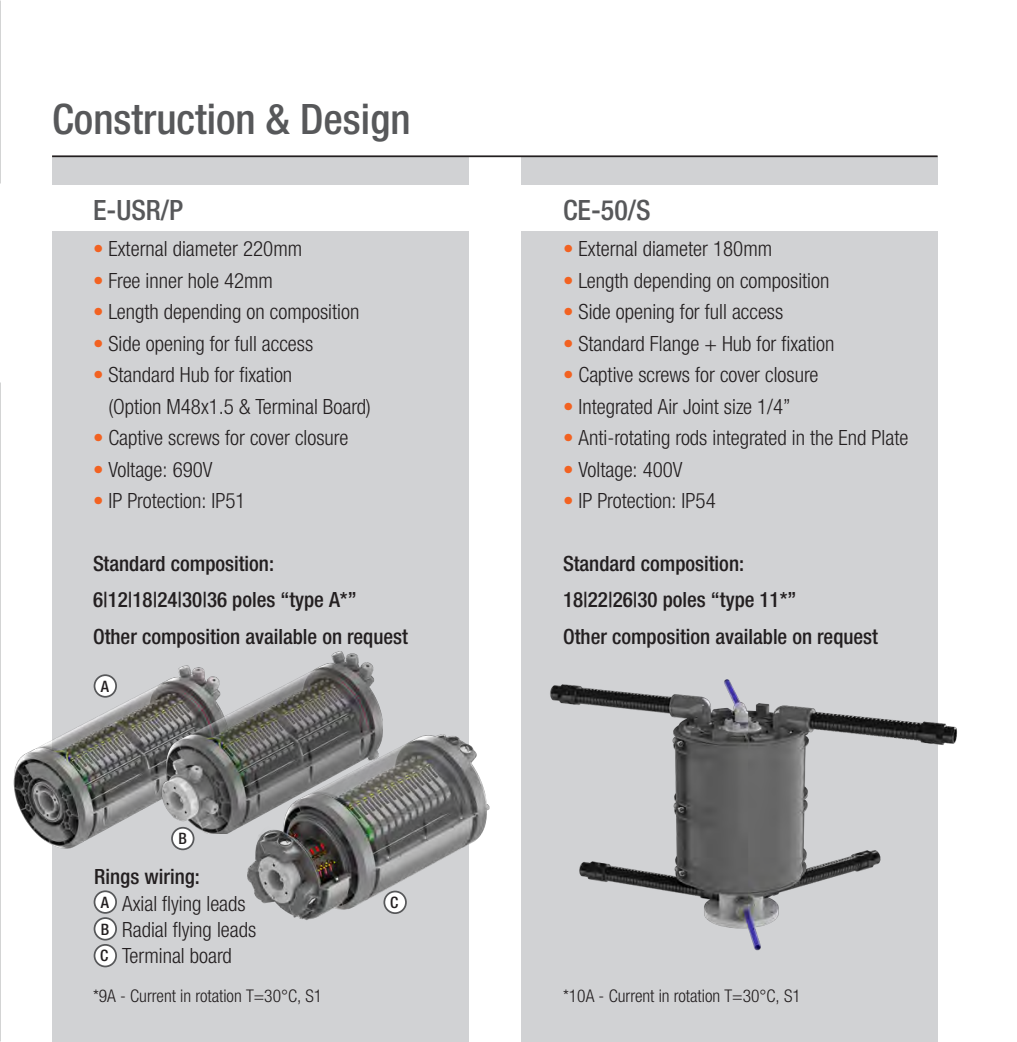
<style>
.page{position:relative;width:1017px;height:1042px;background:#fff}
.page>*{position:absolute;margin:0;border:0;box-sizing:border-box;transform-origin:0 0}
.t1{font:500 condensed 42px "Helvetica Neue LTW1 G";color:#57585a}
.t2{font:500 condensed 28px "Helvetica Neue LTW1 G";color:#57585a}
.t3{font:300 condensed 21px/26.2px "Helvetica Neue LTW1 G";color:#231f20}
.t4{font:500 condensed 21px/36.4px "Helvetica Neue LTW1 G";color:#231f20}
.t5{font:300 condensed 17.5px "Helvetica Neue LTW1 G";color:#231f20}
.t6{font:500 condensed 15.75px "Helvetica Neue LTW1 G";color:#231f20}
.s1{color:#f26221}
</style>
<div class="page">
<div style="left:52px;top:156px;width:417px;height:886px;background:#d1d2d4"></div>
<div style="left:521px;top:156px;width:417px;height:886px;background:#d1d2d4"></div>
<div style="left:25px;top:185px;width:992px;height:45px;background:#fff"></div>
<hr style="left:52px;top:155px;width:886px;height:2px;background:#231f20">
<img style="left:550px;top:679px;width:407px;height:272px">
<img style="left:0;top:652px;width:195px;height:198px">
<img style="left:145px;top:651px;width:231px;height:183px">
<img style="left:248px;top:697px;width:242px;height:223px">
<div style="left:95px;top:891px;width:21px;height:22px;background:#fff;border-radius:50%"></div>
<div style="left:94px;top:890px;width:23px;height:24px;border:2px solid #57585a;border-radius:50%"></div>
<div style="left:95px;top:675px;width:21px;height:22px;background:#fff;border-radius:50%"></div>
<div style="left:94px;top:674px;width:23px;height:23px;border:2px solid #57585a;border-radius:50%"></div>
<div style="left:95px;top:918px;width:21px;height:21px;background:#fff;border-radius:50%"></div>
<div style="left:94px;top:917px;width:23px;height:23px;border:2px solid #57585a;border-radius:50%"></div>
<div style="left:172px;top:828px;width:22px;height:21px;background:#fff;border-radius:50%"></div>
<div style="left:171px;top:827px;width:23px;height:23px;border:2px solid #57585a;border-radius:50%"></div>
<div style="left:95px;top:945px;width:21px;height:21px;background:#fff;border-radius:50%"></div>
<div style="left:94px;top:944px;width:23px;height:23px;border:2px solid #57585a;border-radius:50%"></div>
<div style="left:384px;top:891px;width:22px;height:22px;background:#fff;border-radius:50%"></div>
<div style="left:383px;top:890px;width:24px;height:24px;border:2px solid #57585a;border-radius:50%"></div>
<h1 class="t1" style="left:52px;top:94px;width:360px">Construction &amp; Design</h1>
<h2 class="t2" style="left:93px;top:193px;width:92px">E-USR/P</h2>
<p class="t3" style="left:93px;top:236px;width:211px"><span class="s1">•</span> External diameter 220mm</p>
<p class="t3" style="left:93px;top:267px;width:182px"><span class="s1">•</span> Free inner hole 42mm</p>
<p class="t3" style="left:93px;top:299px;width:268px"><span class="s1">•</span> Length depending on composition</p>
<p class="t3" style="left:93px;top:330px;width:222px"><span class="s1">•</span> Side opening for full access</p>
<p class="t3" style="left:109px;top:359px;width:264px;line-height:31.5px;text-indent:-16px"><span class="s1">•</span> Standard Hub for fixation<br>(Option M48x1.5 &amp; Terminal Board)</p>
<p class="t3" style="left:93px;top:425px;width:257px"><span class="s1">•</span> Captive screws for cover closure</p>
<p class="t3" style="left:93px;top:456px;width:121px"><span class="s1">•</span> Voltage: 690V</p>
<p class="t3" style="left:93px;top:488px;width:154px"><span class="s1">•</span> IP Protection: IP51</p>
<p class="t4" style="left:93px;top:545px;width:316px">Standard composition:<br>6|12|18|24|30|36 poles “type A*”<br>Other composition available on request</p>
<p class="t6" style="left:101px;top:676px;width:10px">A</p>
<p class="t6" style="left:178px;top:829px;width:10px">B</p>
<p class="t4" style="left:94px;top:858px;width:107px">Rings wiring:</p>
<p class="t3" style="left:122px;top:890px;width:136px">Axial flying leads<br>Radial flying leads<br>Terminal board</p>
<p class="t6" style="left:101px;top:892px;width:10px">A</p>
<p class="t6" style="left:101px;top:919px;width:10px">B</p>
<p class="t6" style="left:100px;top:946px;width:10px">C</p>
<p class="t6" style="left:390px;top:893px;width:10px">C</p>
<h2 class="t2" style="left:563px;top:193px;width:89px">CE-50/S</h2>
<p class="t3" style="left:563px;top:236px;width:211px"><span class="s1">•</span> External diameter 180mm</p>
<p class="t3" style="left:563px;top:267px;width:268px"><span class="s1">•</span> Length depending on composition</p>
<p class="t3" style="left:563px;top:299px;width:222px"><span class="s1">•</span> Side opening for full access</p>
<p class="t3" style="left:563px;top:330px;width:273px"><span class="s1">•</span> Standard Flange + Hub for fixation</p>
<p class="t3" style="left:563px;top:362px;width:257px"><span class="s1">•</span> Captive screws for cover closure</p>
<p class="t3" style="left:563px;top:393px;width:229px"><span class="s1">•</span> Integrated Air Joint size 1/4”</p>
<p class="t3" style="left:563px;top:425px;width:347px"><span class="s1">•</span> Anti-rotating rods integrated in the End Plate</p>
<p class="t3" style="left:563px;top:456px;width:121px"><span class="s1">•</span> Voltage: 400V</p>
<p class="t3" style="left:563px;top:488px;width:154px"><span class="s1">•</span> IP Protection: IP54</p>
<p class="t4" style="left:563px;top:545px;width:316px">Standard composition:<br>18|22|26|30 poles “type 11*”<br>Other composition available on request</p>
<p class="t5" style="left:93px;top:986px;width:231px">*9A - Current in rotation T=30°C, S1</p>
<p class="t5" style="left:563px;top:986px;width:239px">*10A - Current in rotation T=30°C, S1</p>
</div>
